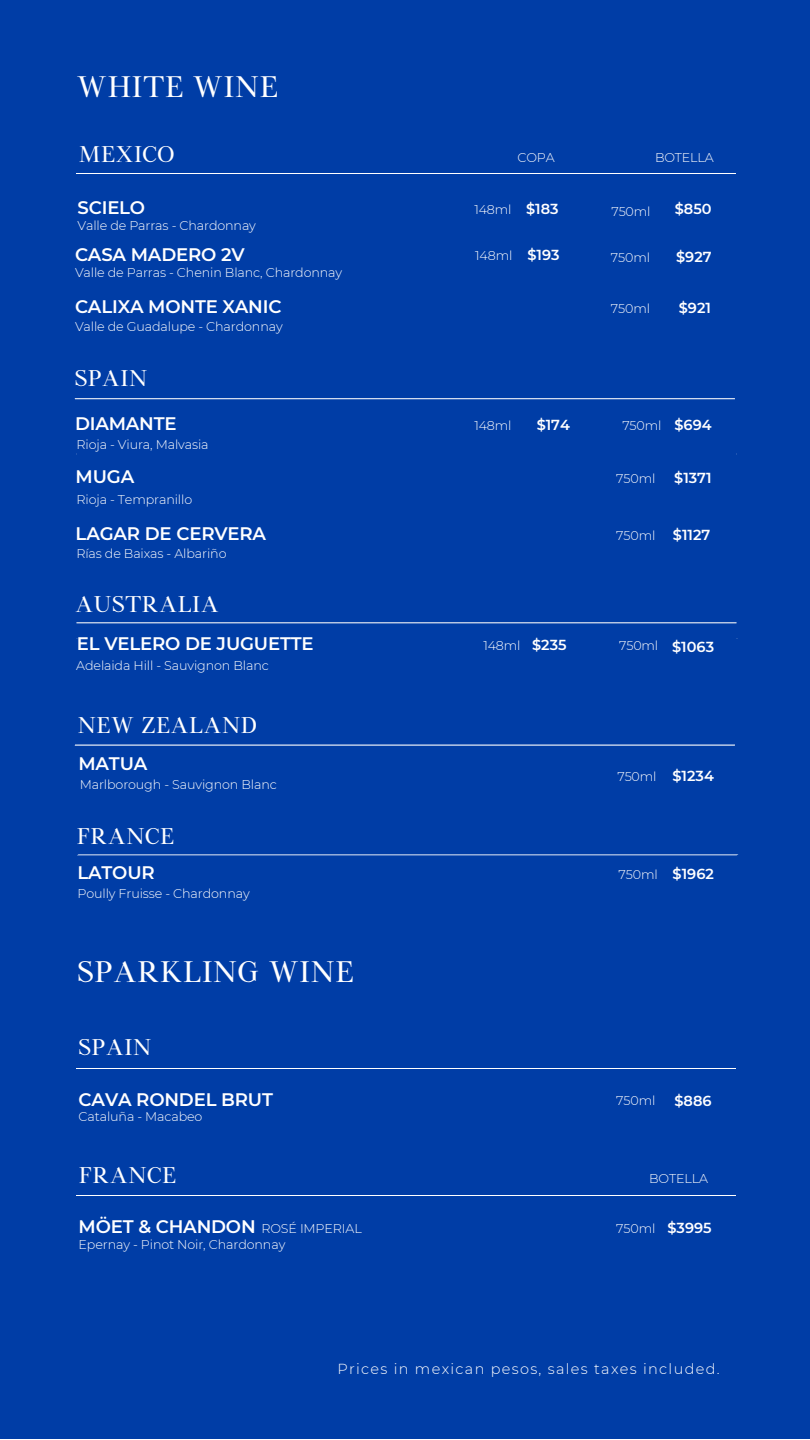
<style>
.page{position:relative;width:810px;height:1440px;background:#fff}
.page>*{position:absolute;margin:0;border:0;box-sizing:border-box;transform-origin:0 0}
.t1{font:30.83px "Botera TFE";letter-spacing:.02em;color:#fff}
.t2{font:23.55px "Botera TFE";letter-spacing:.02em;color:#fff}
.t3{font:600 18.15px "Montserrat";letter-spacing:-.01em;color:#fff}
.t4{font:600 14.48px "Montserrat";color:#fff}
.t5{font:300 14.48px "Montserrat";letter-spacing:.09em;color:#fff}
.t6{font:300 12.67px "Montserrat";letter-spacing:-.01em;color:#fff}
.s1{font-weight:600;font-size:14.48px}
.s2{font-weight:300;font-size:12.67px}
</style>
<div class="page">
<div style="left:0;top:0;width:810px;height:1439px;background:#003da6"></div>
<hr style="left:76px;top:1195px;width:660px;height:1px;background:#fff">
<hr style="left:76px;top:173px;width:660px;height:1px;background:#fff">
<svg style="left:77px;top:854px;width:662px;height:1px"></svg>
<hr style="left:76px;top:1068px;width:660px;height:1px;background:#fff">
<hr style="left:75px;top:398px;width:660px;height:1px;background:#fff">
<hr style="left:76px;top:622px;width:660px;height:1px;background:#f9f9f9">
<hr style="left:75px;top:745px;width:660px;height:1px;background:#fff">
<h1 class="t1" style="left:76px;top:67px;width:203px">WHITE WINE</h1>
<h2 class="t2" style="left:79px;top:140px;width:97px">MEXICO</h2>
<h3 class="t3" style="left:78px;top:194px;width:69px">SCIELO</h3>
<p class="t6" style="left:78px;top:217px;width:180px">Valle de Parras - Chardonnay</p>
<h3 class="t3" style="left:75px;top:242px;width:171px">CASA MADERO 2V</h3>
<p class="t6" style="left:75px;top:264px;width:269px">Valle de Parras - Chenin Blanc, Chardonnay</p>
<h3 class="t3" style="left:75px;top:294px;width:208px">CALIXA MONTE XANIC</h3>
<p class="t6" style="left:75px;top:318px;width:209px">Valle de Guadalupe - Chardonnay</p>
<h2 class="t2" style="left:75px;top:364px;width:74px">SPAIN</h2>
<p class="t6" style="left:517px;top:149px;width:39px">COPA</p>
<p class="t6" style="left:655px;top:149px;width:60px">BOTELLA</p>
<p class="t6" style="left:474px;top:201px;width:86px">148ml <span class="s1">$183</span></p>
<p class="t6" style="left:611px;top:203px;width:41px">750ml</p>
<p class="t6" style="left:611px;top:249px;width:41px">750ml</p>
<p class="t6" style="left:475px;top:247px;width:86px">148ml <span class="s1">$193</span></p>
<p class="t6" style="left:611px;top:300px;width:41px">750ml</p>
<p class="t4" style="left:675px;top:199px;width:38px">$850</p>
<p class="t4" style="left:676px;top:247px;width:37px">$927</p>
<p class="t4" style="left:679px;top:298px;width:34px">$921</p>
<h3 class="t3" style="left:75px;top:411px;width:103px">DIAMANTE</h3>
<p class="t4" style="left:675px;top:415px;width:39px">$694</p>
<p class="t6" style="left:76px;top:436px;width:134px">Rioja - Viura, Malvasia</p>
<p class="t6" style="left:474px;top:417px;width:39px">148ml</p>
<p class="t4" style="left:537px;top:415px;width:35px">$174</p>
<p class="t6" style="left:622px;top:417px;width:41px">750ml</p>
<h3 class="t3" style="left:76px;top:464px;width:60px">MUGA</h3>
<p class="t4" style="left:674px;top:468px;width:39px">$1371</p>
<p class="t6" style="left:76px;top:491px;width:117px">Rioja - Tempranillo</p>
<p class="t6" style="left:616px;top:470px;width:41px">750ml</p>
<h3 class="t3" style="left:76px;top:521px;width:192px">LAGAR DE CERVERA</h3>
<p class="t6" style="left:76px;top:545px;width:152px">Rías de Baixas - Albariño</p>
<h2 class="t2" style="left:75px;top:590px;width:146px">AUSTRALIA</h2>
<h3 class="t3" style="left:77px;top:631px;width:238px">EL VELERO DE JUGUETTE</h3>
<p class="t6" style="left:76px;top:657px;width:194px">Adelaida Hill - Sauvignon Blanc</p>
<h2 class="t2" style="left:78px;top:710px;width:181px">NEW ZEALAND</h2>
<h3 class="t3" style="left:78px;top:751px;width:70px">MATUA</h3>
<p class="t6" style="left:80px;top:776px;width:198px">Marlborough - Sauvignon Blanc</p>
<h2 class="t2" style="left:77px;top:821px;width:99px">FRANCE</h2>
<h3 class="t3" style="left:78px;top:860px;width:79px">LATOUR</h3>
<p class="t6" style="left:78px;top:885px;width:174px">Poully Fruisse - Chardonnay</p>
<h1 class="t1" style="left:78px;top:953px;width:277px">SPARKLING WINE</h1>
<h2 class="t2" style="left:79px;top:1033px;width:74px">SPAIN</h2>
<h3 class="t3" style="left:79px;top:1086px;width:196px">CAVA RONDEL BRUT</h3>
<p class="t6" style="left:79px;top:1108px;width:125px">Cataluña - Macabeo</p>
<h2 class="t2" style="left:79px;top:1160px;width:99px">FRANCE</h2>
<h3 class="t3" style="left:79px;top:1214px;width:285px">MÖET &amp; CHANDON <span class="s2">ROSÉ IMPERIAL</span></h3>
<p class="t6" style="left:79px;top:1236px;width:208px">Epernay - Pinot Noir, Chardonnay</p>
<p class="t6" style="left:616px;top:527px;width:96px">750ml <span class="s1">$1127</span></p>
<p class="t6" style="left:483px;top:637px;width:85px">148ml <span class="s1">$235</span></p>
<p class="t6" style="left:619px;top:637px;width:41px">750ml</p>
<p class="t4" style="left:672px;top:637px;width:43px">$1063</p>
<p class="t6" style="left:617px;top:768px;width:98px">750ml <span class="s1">$1234</span></p>
<p class="t6" style="left:619px;top:866px;width:41px">750ml</p>
<p class="t4" style="left:673px;top:864px;width:43px">$1962</p>
<p class="t6" style="left:616px;top:1092px;width:41px">750ml</p>
<p class="t4" style="left:675px;top:1090px;width:39px">$886</p>
<p class="t6" style="left:649px;top:1170px;width:60px">BOTELLA</p>
<p class="t6" style="left:616px;top:1220px;width:41px">750ml</p>
<p class="t4" style="left:667px;top:1218px;width:46px">$3995</p>
<p class="t5" style="left:337px;top:1359px;width:384px">Prices in mexican pesos, sales taxes included.</p>
</div>
